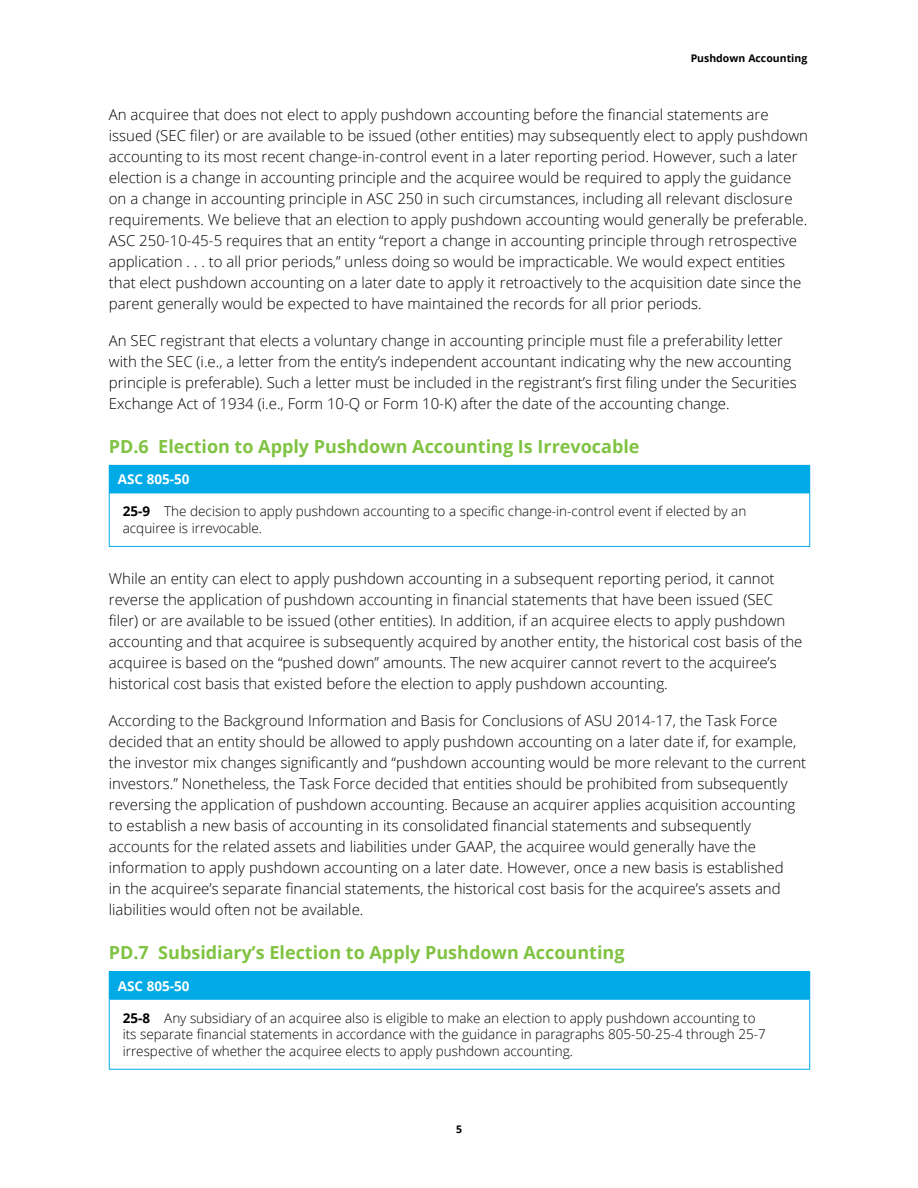
<style>
.page{position:relative;width:918px;height:1188px;background:#fff}
.page>*{position:absolute;margin:0;border:0;box-sizing:border-box;transform-origin:0 0}
.t1{font:700 18px "Open Sans";color:#80c342}
.t2{font:300 15px/21px "Open Sans";color:#000}
.t3{font:300 13.5px/16.5px "Open Sans";color:#000}
.t4{font:700 13.5px "Open Sans";color:#fff}
.t5{font:700 10.5px "Open Sans";color:#000}
.s1{font-weight:700}
</style>
<div class="page">
<div style="left:109px;top:465px;width:701px;height:28px;background:#00aae7"></div>
<hr style="left:110px;top:493px;width:699px;height:1px;background:#00aae7">
<hr style="left:109px;top:493px;width:1px;height:53px;background:#00aae7">
<hr style="left:809px;top:493px;width:1px;height:53px;background:#00aae7">
<hr style="left:109px;top:546px;width:701px;height:1px;background:#00aae7">
<div style="left:109px;top:972px;width:701px;height:27px;background:#00aae7"></div>
<hr style="left:109px;top:971px;width:701px;height:1px;background:#00aae7">
<hr style="left:110px;top:999px;width:699px;height:1px;background:#00aae7">
<hr style="left:109px;top:999px;width:1px;height:70px;background:#00aae7">
<hr style="left:809px;top:999px;width:1px;height:70px;background:#00aae7">
<hr style="left:109px;top:1069px;width:701px;height:1px;background:#00aae7">
<p class="t5" style="left:691px;top:51px;width:118px">Pushdown Accounting</p>
<p class="t2" style="left:109px;top:103px;width:701px">An acquiree that does not elect to apply pushdown accounting before the financial statements are issued (SEC filer) or are available to be issued (other entities) may subsequently elect to apply pushdown accounting to its most recent change-in-control event in a later reporting period. However, such a later election is a change in accounting principle and the acquiree would be required to apply the guidance on a change in accounting principle in ASC 250 in such circumstances, including all relevant disclosure requirements. We believe that an election to apply pushdown accounting would generally be preferable.<br>ASC 250-10-45-5 requires that an entity “report a change in accounting principle through retrospective application . . . to all prior periods,” unless doing so would be impracticable. We would expect entities that elect pushdown accounting on a later date to apply it retroactively to the acquisition date since the parent generally would be expected to have maintained the records for all prior periods.</p>
<p class="t2" style="left:109px;top:330px;width:689px">An SEC registrant that elects a voluntary change in accounting principle must file a preferability letter with the SEC (i.e., a letter from the entity’s independent accountant indicating why the new accounting principle is preferable). Such a letter must be included in the registrant’s first filing under the Securities Exchange Act of 1934 (i.e., Form 10-Q or Form 10-K) after the date of the accounting change.</p>
<p class="t1" style="left:109px;top:434px;width:532px">PD.6 Election to Apply Pushdown Accounting Is Irrevocable</p>
<p class="t4" style="left:118px;top:470px;width:73px">ASC 805-50</p>
<p class="t3" style="left:123px;top:503px;width:625px"><span class="s1">25-9</span> The decision to apply pushdown accounting to a specific change-in-control event if elected by an acquiree is irrevocable.</p>
<p class="t2" style="left:109px;top:568px;width:695px">While an entity can elect to apply pushdown accounting in a subsequent reporting period, it cannot reverse the application of pushdown accounting in financial statements that have been issued (SEC filer) or are available to be issued (other entities). In addition, if an acquiree elects to apply pushdown accounting and that acquiree is subsequently acquired by another entity, the historical cost basis of the acquiree is based on the “pushed down” amounts. The new acquirer cannot revert to the acquiree’s historical cost basis that existed before the election to apply pushdown accounting.</p>
<p class="t2" style="left:109px;top:710px;width:699px">According to the Background Information and Basis for Conclusions of ASU 2014-17, the Task Force decided that an entity should be allowed to apply pushdown accounting on a later date if, for example, the investor mix changes significantly and “pushdown accounting would be more relevant to the current investors.” Nonetheless, the Task Force decided that entities should be prohibited from subsequently reversing the application of pushdown accounting. Because an acquirer applies acquisition accounting to establish a new basis of accounting in its consolidated financial statements and subsequently accounts for the related assets and liabilities under GAAP, the acquiree would generally have the information to apply pushdown accounting on a later date. However, once a new basis is established<br>in the acquiree’s separate financial statements, the historical cost basis for the acquiree’s assets and liabilities would often not be available.</p>
<p class="t1" style="left:109px;top:940px;width:517px">PD.7 Subsidiary’s Election to Apply Pushdown Accounting</p>
<p class="t4" style="left:118px;top:976px;width:73px">ASC 805-50</p>
<p class="t3" style="left:123px;top:1009px;width:645px"><span class="s1">25-8</span> Any subsidiary of an acquiree also is eligible to make an election to apply pushdown accounting to its separate financial statements in accordance with the guidance in paragraphs 805-50-25-4 through 25-7 irrespective of whether the acquiree elects to apply pushdown accounting.</p>
<p class="t5" style="left:456px;top:1122px;width:7px">5</p>
</div>
